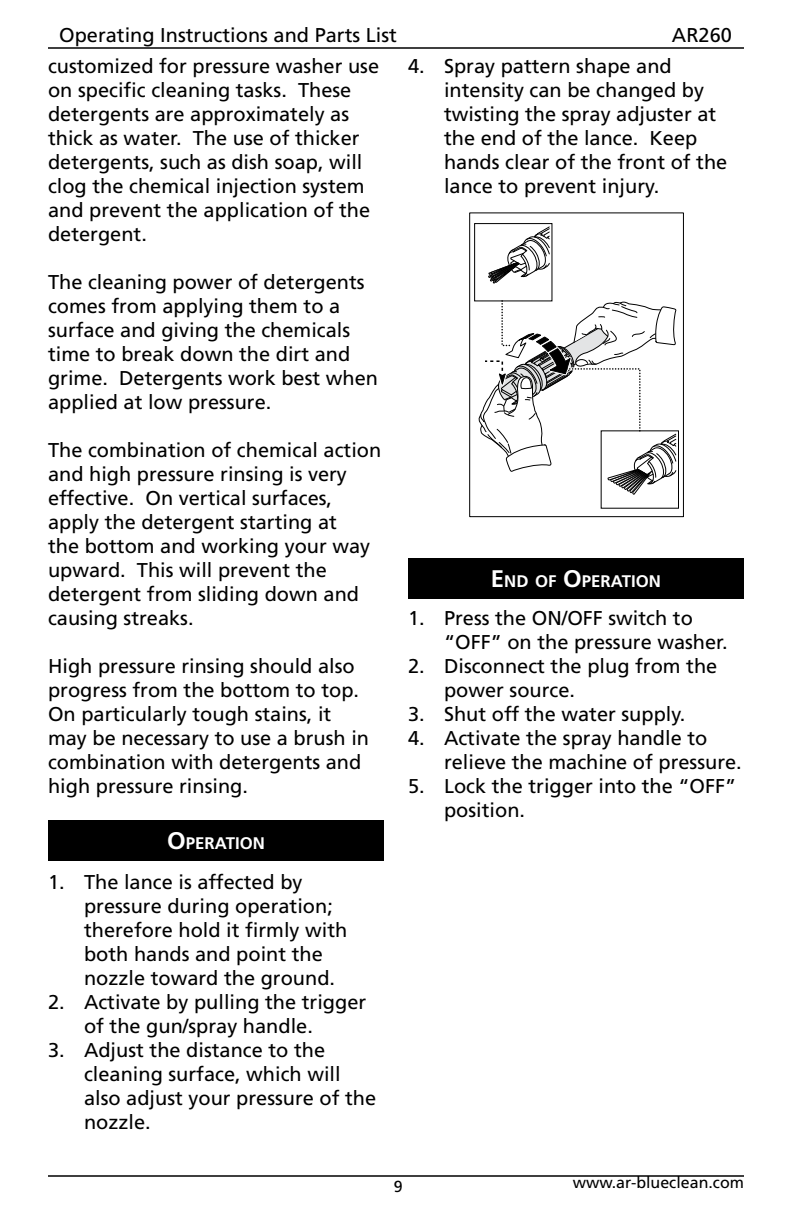
<style>
.page{position:relative;width:792px;height:1224px;background:#fff}
.page>*{position:absolute;margin:0;border:0;box-sizing:border-box;transform-origin:0 0}
.t1{font:20px/24px "Frutiger";color:#000}
.t2{font:700 16.8px "Frutiger";color:#fff}
.t3{font:16px "Frutiger";color:#000}
.s1{font-size:24px}
</style>
<div class="page">
<hr style="left:48px;top:1175px;width:696px;height:2px;background:#000">
<hr style="left:48px;top:47px;width:696px;height:2px;background:#000">
<div style="left:48px;top:820px;width:336px;height:41px;background:#000"></div>
<div style="left:469px;top:213px;width:215px;height:304px;border:1px solid #000"></div>
<div style="left:474px;top:223px;width:78px;height:78px;border:1px solid #000"></div>
<svg style="left:489px;top:226px;width:61px;height:57px"></svg>
<div style="left:601px;top:430px;width:78px;height:79px;border:1px solid #000"></div>
<svg style="left:478px;top:299px;width:199px;height:195px"></svg>
<div style="left:408px;top:558px;width:336px;height:41px;background:#000"></div>
<p class="t1" style="left:59px;top:23px;width:339px">Operating Instructions and Parts List</p>
<p class="t1" style="left:672px;top:23px;width:62px">AR260</p>
<p class="t1" style="left:48px;top:54px;width:333px">customized for pressure washer use on specific cleaning tasks. These detergents are approximately as thick as water. The use of thicker detergents, such as dish soap, will clog the chemical injection system and prevent the application of the detergent.</p>
<p class="t1" style="left:48px;top:270px;width:332px">The cleaning power of detergents comes from applying them to a surface and giving the chemicals time to break down the dirt and grime. Detergents work best when applied at low pressure.</p>
<p class="t1" style="left:48px;top:438px;width:335px">The combination of chemical action and high pressure rinsing is very effective. On vertical surfaces, apply the detergent starting at<br>the bottom and working your way upward. This will prevent the detergent from sliding down and causing streaks.</p>
<p class="t1" style="left:48px;top:654px;width:323px">High pressure rinsing should also progress from the bottom to top.<br>On particularly tough stains, it may be necessary to use a brush in combination with detergents and high pressure rinsing.</p>
<p class="t2" style="left:167px;top:834px;width:99px"><span class="s1">O</span>PERATION</p>
<p class="t1" style="left:84px;top:870px;width:265px;text-indent:-36px">1. The lance is affected by pressure during operation; therefore hold it firmly with both hands and point the nozzle toward the ground.</p>
<p class="t1" style="left:84px;top:990px;width:284px;text-indent:-36px">2. Activate by pulling the trigger of the gun/spray handle.</p>
<p class="t1" style="left:84px;top:1038px;width:294px;text-indent:-36px">3. Adjust the distance to the cleaning surface, which will also adjust your pressure of the nozzle.</p>
<p class="t1" style="left:444px;top:54px;width:285px;text-indent:-36px">4. Spray pattern shape and intensity can be changed by twisting the spray adjuster at the end of the lance. Keep hands clear of the front of the lance to prevent injury.</p>
<p class="t2" style="left:491px;top:572px;width:172px"><span class="s1">E</span> ND OF <span class="s1">O</span>PERATION</p>
<p class="t1" style="left:444px;top:606px;width:285px;text-indent:-36px">1. Press the ON/OFF switch to “OFF” on the pressure washer.</p>
<p class="t1" style="left:444px;top:654px;width:275px;text-indent:-36px">2. Disconnect the plug from the power source.</p>
<p class="t1" style="left:408px;top:702px;width:279px">3. Shut off the water supply.</p>
<p class="t1" style="left:444px;top:726px;width:299px;text-indent:-36px">4. Activate the spray handle to relieve the machine of pressure.</p>
<p class="t1" style="left:444px;top:774px;width:294px;text-indent:-36px">5. Lock the trigger into the “OFF” position.</p>
<p class="t3" style="left:394px;top:1177px;width:10px">9</p>
<p class="t3" style="left:573px;top:1173px;width:173px">www.ar-blueclean.com</p>
</div>
